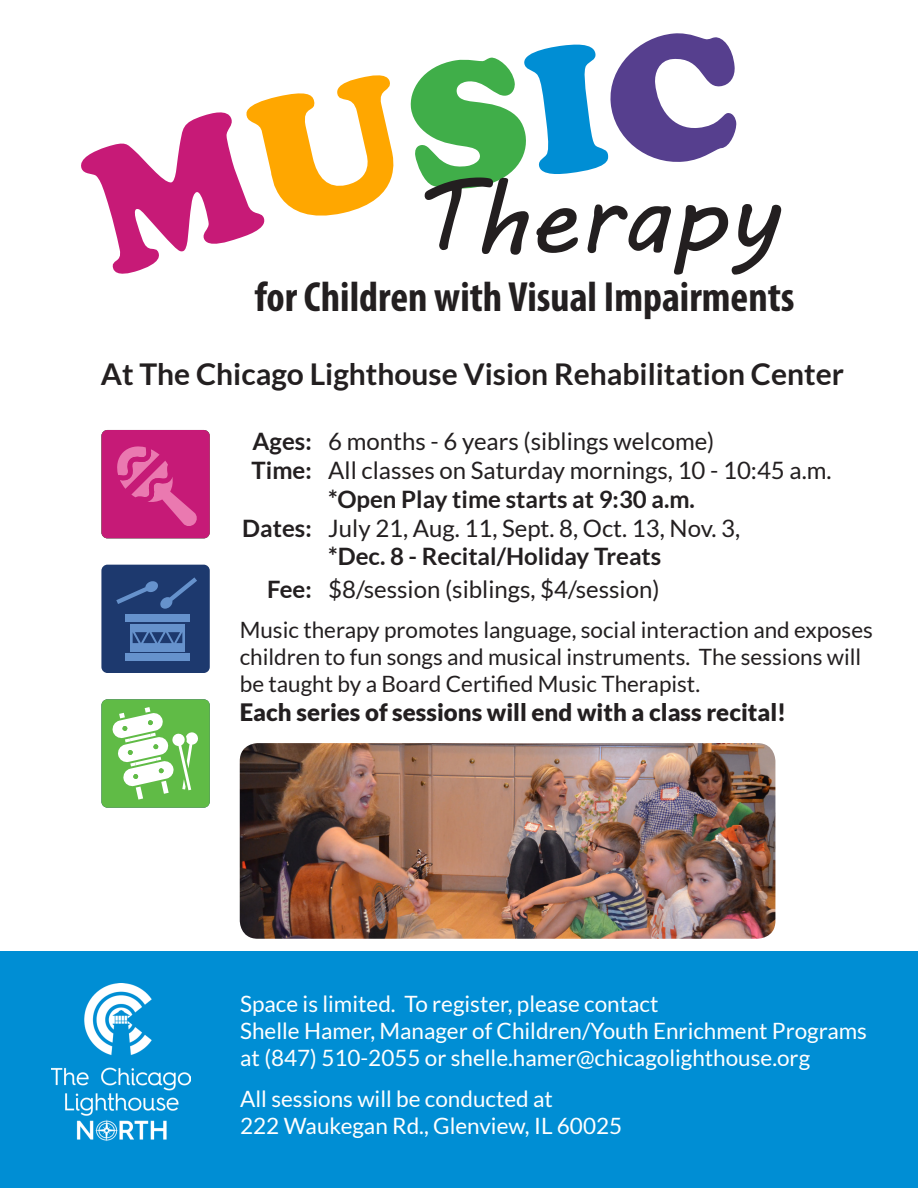
<style>
.page{position:relative;width:918px;height:1188px;background:#fff}
.page>*{position:absolute;margin:0;border:0;box-sizing:border-box;transform-origin:0 0}
.t1{font:100.65px "MV Boli";color:#231f20}
.t2{font:700 condensed 42.3px "Myriad Pro";color:#231f20}
.t3{font:700 30px "Lato";color:#231f20}
.t4{font:24px "Lato";color:#231f20}
.t5{font:700 24px/28.8px "Lato";color:#231f20;text-align:center}
.t6{font:900 24px "Lato";color:#231f20}
.t7{font:22.5px "Lato";color:#fff}
.t8{font:22.5px/27px "Lato";color:#231f20}
.s1{font-weight:700}
.s2{font-weight:400}
</style>
<div class="page">
<div style="left:0;top:952px;width:918px;height:236px;background:#008ed4"></div>
<img style="left:240px;top:743px;width:535px;height:196px">
<div style="left:101px;top:699px;width:109px;height:109px;background:#60bb46;border-radius:6px"></div>
<svg style="left:112px;top:707px;width:86px;height:93px"></svg>
<div style="left:101px;top:430px;width:109px;height:108px;background:#c61a77;border-radius:6px"></div>
<svg style="left:117px;top:446px;width:80px;height:80px"></svg>
<div style="left:101px;top:565px;width:109px;height:108px;background:#1d396e;border-radius:6px"></div>
<svg style="left:116px;top:577px;width:81px;height:32px"></svg>
<div style="left:125px;top:615px;width:65px;height:7px;background:#6692cc"></div>
<div style="left:125px;top:653px;width:65px;height:8px;background:#6692cc"></div>
<div style="left:130px;top:624px;width:54px;height:27px;background:#6692cc"></div>
<svg style="left:133px;top:632px;width:49px;height:11px"></svg>
<img style="left:51px;top:983px;width:139px;height:158px">
<p class="t1" style="left:408px;top:149px;width:372px">Therapy</p>
<p class="t2" style="left:255px;top:271px;width:541px">for Children with Visual Impairments</p>
<p class="t3" style="left:101px;top:357px;width:745px">At The Chicago Lighthouse Vision Rehabilitation Center</p>
<p class="t4" style="left:253px;top:428px;width:463px"><span class="s1">Ages:</span> 6 months - 6 years (siblings welcome)</p>
<p class="t4" style="left:252px;top:457px;width:581px"><span class="s1">Time:</span> All classes on Saturday mornings, 10 - 10:45 a.m.</p>
<p class="t5" style="left:328px;top:484px;width:368px">*Open Play time starts at 9:30 a.m.</p>
<p class="t5" style="left:242px;top:513px;width:499px">Dates: <span class="s2">July 21, Aug. 11, Sept. 8, Oct. 13, Nov. 3, </span>*Dec. 8 - Recital/Holiday Treats</p>
<p class="t4" style="left:267px;top:576px;width:394px"><span class="s1">Fee:</span> $8/session (siblings, $4/session)</p>
<p class="t8" style="left:240px;top:617px;width:635px">Music therapy promotes language, social interaction and exposes children to fun songs and musical instruments. The sessions will be taught by a Board Certified Music Therapist.</p>
<p class="t6" style="left:240px;top:698px;width:548px">Each series of sessions will end with a class recital!</p>
<p class="t7" style="left:240px;top:992px;width:420px">Space is limited. To register, please contact</p>
<p class="t7" style="left:240px;top:1019px;width:628px">Shelle Hamer, Manager of Children/Youth Enrichment Programs</p>
<p class="t7" style="left:240px;top:1046px;width:571px">at (847) 510-2055 or shelle.hamer@chicagolighthouse.org</p>
<p class="t7" style="left:240px;top:1086px;width:314px">All sessions will be conducted at</p>
<p class="t7" style="left:240px;top:1113px;width:383px">222 Waukegan Rd., Glenview, IL 60025</p>
</div>
